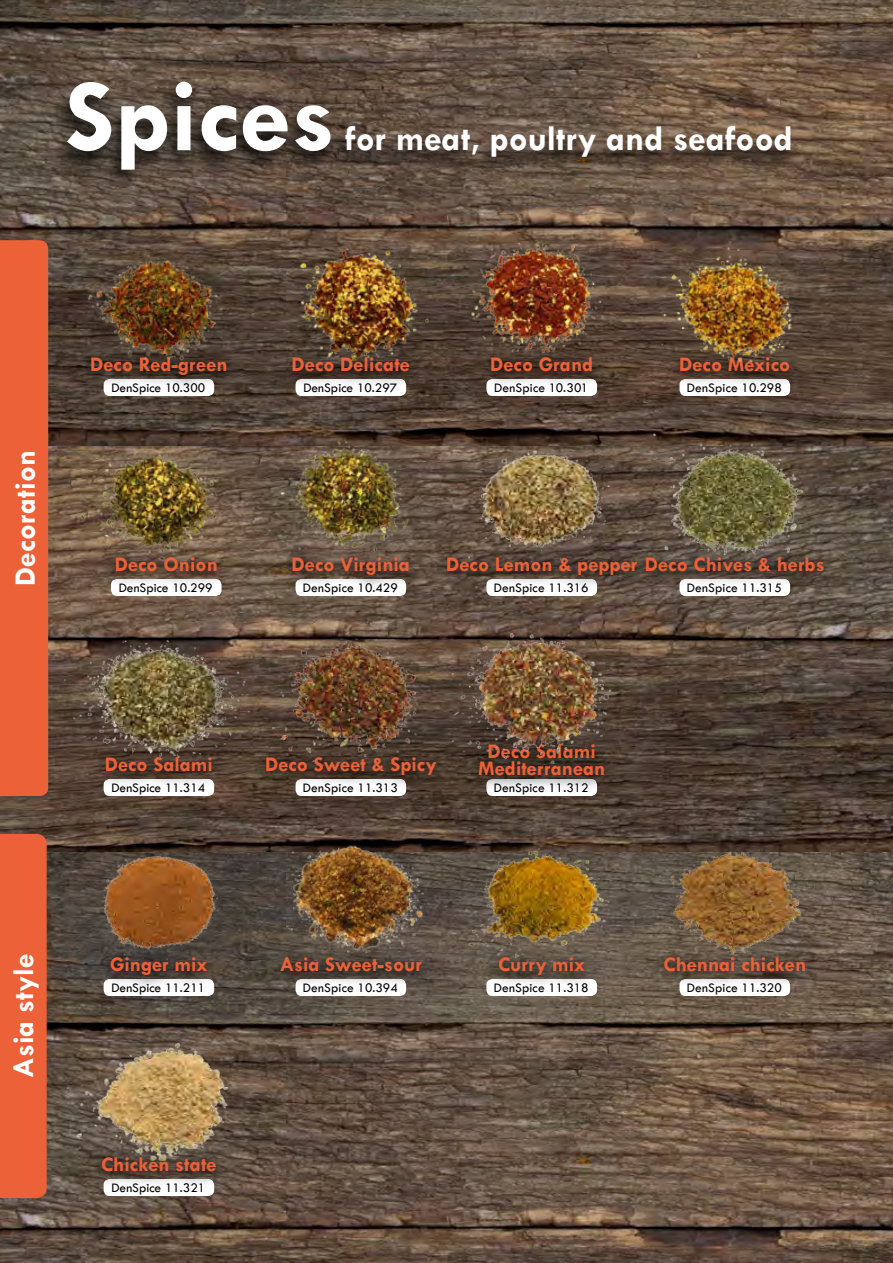
<style>
.page{position:relative;width:893px;height:1263px;background:#fff}
.page>*{position:absolute;margin:0;border:0;box-sizing:border-box;transform-origin:0 0}
.t1{font:700 105px "Tw Cen";color:#fff}
.t2{font:700 36px "Tw Cen";color:#fff}
.t3{font:700 30px "Tw Cen";color:#fff}
.t4{font:700 21px/17.2px "Tw Cen";color:#ec6138;text-align:center}
.t5{font:13.5px "Tw Cen";color:#000}
</style>
<div class="page">
<img style="left:0;top:852px;width:893px;height:411px">
<img style="left:0;top:446px;width:893px;height:406px">
<img style="left:0;top:0;width:893px;height:446px">
<div style="left:104px;top:379px;width:110px;height:17px;background:#fff;border-radius:6px"></div>
<svg style="left:78px;top:364px;width:162px;height:28px"></svg>
<img style="left:68px;top:248px;width:175px;height:116px">
<div style="left:296px;top:379px;width:110px;height:17px;background:#fff;border-radius:6px"></div>
<svg style="left:279px;top:360px;width:143px;height:27px"></svg>
<img style="left:263px;top:243px;width:175px;height:117px">
<div style="left:486px;top:379px;width:111px;height:17px;background:#fff;border-radius:6px"></div>
<svg style="left:478px;top:353px;width:128px;height:34px;background:#675a51"></svg>
<img style="left:452px;top:236px;width:168px;height:117px">
<div style="left:679px;top:379px;width:111px;height:17px;background:#fff;border-radius:6px"></div>
<svg style="left:666px;top:361px;width:136px;height:26px"></svg>
<img style="left:648px;top:244px;width:167px;height:117px">
<div style="left:111px;top:579px;width:111px;height:17px;background:#fff;border-radius:6px"></div>
<svg style="left:102px;top:560px;width:127px;height:27px"></svg>
<img style="left:58px;top:443px;width:174px;height:117px">
<div style="left:104px;top:979px;width:110px;height:17px;background:#fff;border-radius:6px"></div>
<svg style="left:97px;top:964px;width:123px;height:28px"></svg>
<img style="left:75px;top:833px;width:167px;height:131px">
<div style="left:104px;top:779px;width:110px;height:17px;background:#fff;border-radius:6px"></div>
<svg style="left:93px;top:760px;width:132px;height:27px"></svg>
<img style="left:65px;top:634px;width:188px;height:126px">
<div style="left:104px;top:1179px;width:110px;height:17px;background:#fff;border-radius:6px"></div>
<svg style="left:89px;top:1160px;width:140px;height:27px"></svg>
<img style="left:65px;top:1034px;width:188px;height:126px">
<div style="left:296px;top:579px;width:110px;height:17px;background:#fff;border-radius:6px"></div>
<svg style="left:279px;top:550px;width:143px;height:42px"></svg>
<img style="left:263px;top:434px;width:175px;height:116px">
<div style="left:296px;top:979px;width:110px;height:17px;background:#fff;border-radius:6px"></div>
<svg style="left:268px;top:947px;width:166px;height:40px;background:#635c55"></svg>
<img style="left:275px;top:840px;width:151px;height:113px">
<div style="left:296px;top:779px;width:110px;height:17px;background:#fff;border-radius:6px"></div>
<svg style="left:252px;top:747px;width:197px;height:43px"></svg>
<img style="left:263px;top:634px;width:175px;height:127px">
<div style="left:679px;top:579px;width:111px;height:17px;background:#fff;border-radius:6px"></div>
<svg style="left:649px;top:547px;width:187px;height:40px"></svg>
<img style="left:647px;top:434px;width:175px;height:132px">
<div style="left:679px;top:979px;width:111px;height:17px;background:#fff;border-radius:6px"></div>
<svg style="left:652px;top:963px;width:166px;height:24px"></svg>
<img style="left:647px;top:834px;width:172px;height:129px">
<div style="left:486px;top:579px;width:111px;height:17px;background:#fff;border-radius:6px"></div>
<svg style="left:433px;top:547px;width:216px;height:43px;background:#6c6159"></svg>
<img style="left:455px;top:434px;width:165px;height:128px">
<div style="left:486px;top:979px;width:111px;height:17px;background:#fff;border-radius:6px"></div>
<svg style="left:486px;top:962px;width:112px;height:28px"></svg>
<img style="left:454px;top:834px;width:174px;height:128px">
<div style="left:486px;top:779px;width:111px;height:17px;background:#fff;border-radius:6px"></div>
<svg style="left:465px;top:763px;width:152px;height:28px;background:#716a63"></svg>
<img style="left:452px;top:627px;width:175px;height:136px">
<div style="left:0;top:240px;width:48px;height:556px;background:#ec6138"></div>
<div style="left:0;top:834px;width:47px;height:364px;background:#ec6138"></div>
<div style="left:50px;top:80px;width:749px;height:115px;background:#000;opacity:.75"></div>
<h1 class="t1" style="left:65px;top:54px;width:272px">Spices</h1>
<h2 class="t2" style="left:345px;top:117px;width:450px">for meat, poultry and seafood</h2>
<h3 class="t3" style="left:7px;top:586px;width:137px;rotate:-90deg">Decoration</h3>
<h3 class="t4" style="left:90px;top:355px;width:139px">Deco Red-green</h3>
<p class="t5" style="left:111px;top:380px;width:95px">DenSpice 10.300</p>
<h3 class="t4" style="left:115px;top:555px;width:105px">Deco Onion</h3>
<p class="t5" style="left:119px;top:580px;width:95px">DenSpice 10.299</p>
<h3 class="t4" style="left:292px;top:355px;width:120px">Deco Delicate</h3>
<p class="t5" style="left:303px;top:380px;width:95px">DenSpice 10.297</p>
<h3 class="t4" style="left:490px;top:355px;width:105px">Deco Grand</h3>
<p class="t5" style="left:494px;top:380px;width:96px">DenSpice 10.301</p>
<h3 class="t4" style="left:679px;top:355px;width:113px">Deco Mexico</h3>
<p class="t5" style="left:687px;top:380px;width:97px">DenSpice 10.298</p>
<h3 class="t4" style="left:292px;top:555px;width:120px">Deco Virginia</h3>
<p class="t5" style="left:303px;top:580px;width:97px">DenSpice 10.429</p>
<h3 class="t4" style="left:446px;top:555px;width:380px">Deco Lemon &amp; pepper Deco Chives &amp; herbs</h3>
<p class="t5" style="left:494px;top:580px;width:97px">DenSpice 11.316</p>
<p class="t5" style="left:687px;top:580px;width:97px">DenSpice 11.315</p>
<h3 class="t4" style="left:105px;top:755px;width:110px">Deco Salami</h3>
<p class="t5" style="left:111px;top:780px;width:95px">DenSpice 11.314</p>
<h3 class="t4" style="left:265px;top:755px;width:173px">Deco Sweet &amp; Spicy</h3>
<p class="t5" style="left:303px;top:780px;width:97px">DenSpice 11.313</p>
<h3 class="t4" style="left:478px;top:742px;width:129px">Deco Salami<br>Mediterranean</h3>
<p class="t5" style="left:494px;top:780px;width:97px">DenSpice 11.312</p>
<h3 class="t3" style="left:5px;top:1078px;width:125px;rotate:-90deg">Asia style</h3>
<h3 class="t4" style="left:110px;top:955px;width:99px">Ginger mix</h3>
<p class="t5" style="left:111px;top:980px;width:95px">DenSpice 11.211</p>
<h3 class="t4" style="left:101px;top:1155px;width:117px">Chicken state</h3>
<p class="t5" style="left:111px;top:1180px;width:95px">DenSpice 11.321</p>
<h3 class="t4" style="left:280px;top:955px;width:144px">Asia Sweet-sour</h3>
<p class="t5" style="left:303px;top:980px;width:97px">DenSpice 10.394</p>
<h3 class="t4" style="left:498px;top:955px;width:89px">Curry mix</h3>
<p class="t5" style="left:494px;top:980px;width:97px">DenSpice 11.318</p>
<h3 class="t4" style="left:663px;top:955px;width:144px">Chennai chicken</h3>
<p class="t5" style="left:687px;top:980px;width:97px">DenSpice 11.320</p>
</div>
